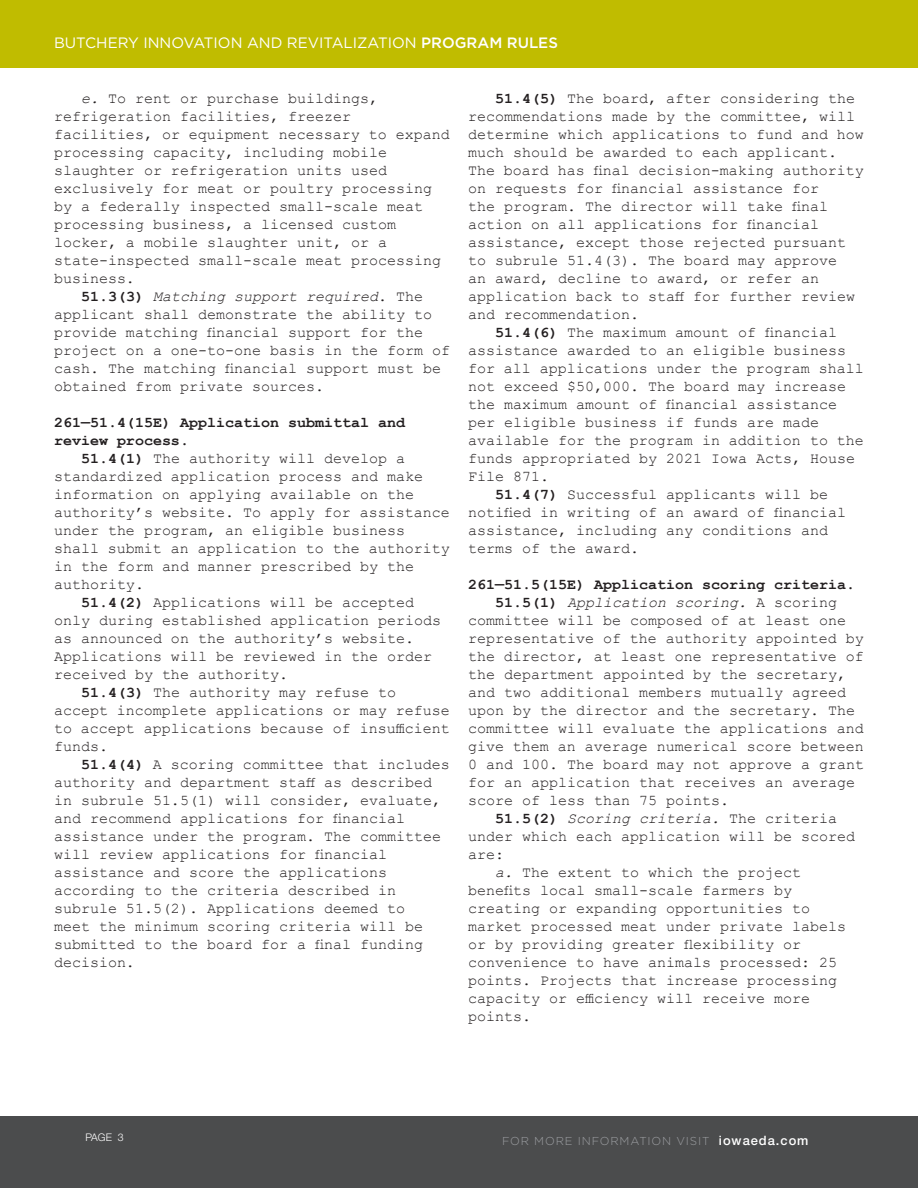
<style>
.page{position:relative;width:918px;height:1188px;background:#fff}
.page>*{position:absolute;margin:0;border:0;box-sizing:border-box;transform-origin:0 0}
.t1{font:15px/18px "Courier New";color:#231f20}
.t2{font:700 15px/18px "Courier New";color:#231f20}
.t3{font:15px "Gotham";color:#fff}
.t4{font:300 11.55px "Gotham";letter-spacing:.075em;color:#9d9fa2}
.t5{font:300 10.5px "Helvetica Neue";color:#fff}
.s1{font-weight:500}
.s2{font-style:italic}
.s3{font-weight:700}
.s4{font-family:"Helvetica Neue";font-weight:500;font-size:12.9px;color:#fff}
</style>
<div class="page">
<div style="left:0;top:1117px;width:918px;height:71px;background:#4b4c4d"></div>
<div style="left:0;top:0;width:918px;height:68px;background:#c0bc00"></div>
<p class="t3" style="left:54px;top:33px;width:505px">BUTCHERY INNOVATION AND REVITALIZATION <span class="s1">PROGRAM RULES</span></p>
<p class="t1" style="left:54px;top:89px;width:397px;text-indent:27px"><span class="s2">e.</span> To rent or purchase buildings, refrigeration facilities, freezer facilities, or equipment necessary to expand processing capacity, including mobile slaughter or refrigeration units used exclusively for meat or poultry processing by a federally inspected small-scale meat processing business, a licensed custom locker, a mobile slaughter unit, or a state-inspected small-scale meat processing business.</p>
<p class="t1" style="left:54px;top:287px;width:398px;text-indent:27px"><span class="s3">51.3(3)</span> <span class="s2">Matching support required</span>. The applicant shall demonstrate the ability to provide matching financial support for the project on a one-to-one basis in the form of cash. The matching financial support must be obtained from private sources.</p>
<p class="t2" style="left:54px;top:413px;width:353px">261—51.4(15E) Application submittal and review process.</p>
<p class="t1" style="left:54px;top:449px;width:397px;text-indent:27px"><span class="s3">51.4(1)</span> The authority will develop a standardized application process and make information on applying available on the authority’s website. To apply for assistance under the program, an eligible business shall submit an application to the authority in the form and manner prescribed by the authority.</p>
<p class="t1" style="left:54px;top:593px;width:389px;text-indent:27px"><span class="s3">51.4(2)</span> Applications will be accepted only during established application periods as announced on the authority’s website.<br>Applications will be reviewed in the order received by the authority.</p>
<p class="t1" style="left:54px;top:683px;width:397px;text-indent:27px"><span class="s3">51.4(3)</span> The authority may refuse to accept incomplete applications or may refuse to accept applications because of insufficient funds.</p>
<p class="t1" style="left:54px;top:755px;width:397px;text-indent:27px"><span class="s3">51.4(4)</span> A scoring committee that includes authority and department staff as described in subrule 51.5(1) will consider, evaluate, and recommend applications for financial assistance under the program. The committee will review applications for financial assistance and score the applications according to the criteria described in subrule 51.5(2). Applications deemed to<br>meet the minimum scoring criteria will be submitted to the board for a final funding decision.</p>
<p class="t1" style="left:468px;top:89px;width:397px;text-indent:27px"><span class="s3">51.4(5)</span> The board, after considering the recommendations made by the committee, will determine which applications to fund and how much should be awarded to each applicant.<br>The board has final decision-making authority on requests for financial assistance for<br>the program. The director will take final action on all applications for financial assistance, except those rejected pursuant to subrule 51.4(3). The board may approve<br>an award, decline to award, or refer an application back to staff for further review and recommendation.</p>
<p class="t1" style="left:468px;top:323px;width:397px;text-indent:27px"><span class="s3">51.4(6)</span> The maximum amount of financial assistance awarded to an eligible business for all applications under the program shall not exceed $50,000. The board may increase the maximum amount of financial assistance per eligible business if funds are made available for the program in addition to the funds appropriated by 2021 Iowa Acts, House File 871.</p>
<p class="t1" style="left:468px;top:485px;width:380px;text-indent:27px"><span class="s3">51.4(7)</span> Successful applicants will be notified in writing of an award of financial assistance, including any conditions and terms of the award.</p>
<p class="t2" style="left:468px;top:575px;width:389px">261—51.5(15E) Application scoring criteria.</p>
<p class="t1" style="left:468px;top:593px;width:398px;text-indent:27px"><span class="s3">51.5(1)</span> <span class="s2">Application scoring.</span> A scoring committee will be composed of at least one representative of the authority appointed by the director, at least one representative of the department appointed by the secretary, and two additional members mutually agreed upon by the director and the secretary. The committee will evaluate the applications and give them an average numerical score between 0 and 100. The board may not approve a grant for an application that receives an average score of less than 75 points.</p>
<p class="t1" style="left:468px;top:809px;width:389px;text-indent:27px"><span class="s3">51.5(2)</span> <span class="s2">Scoring criteria.</span> The criteria under which each application will be scored are:</p>
<p class="t1" style="left:468px;top:863px;width:380px;text-indent:27px"><span class="s2">a.</span> The extent to which the project benefits local small-scale farmers by creating or expanding opportunities to market processed meat under private labels or by providing greater flexibility or convenience to have animals processed: 25 points. Projects that increase processing capacity or efficiency will receive more points.</p>
<p class="t5" style="left:85px;top:1131px;width:40px">PAGE 3</p>
<p class="t4" style="left:502px;top:1134px;width:308px">FOR MORE INFORMATION VISIT <span class="s4">iowaeda.com</span></p>
</div>
